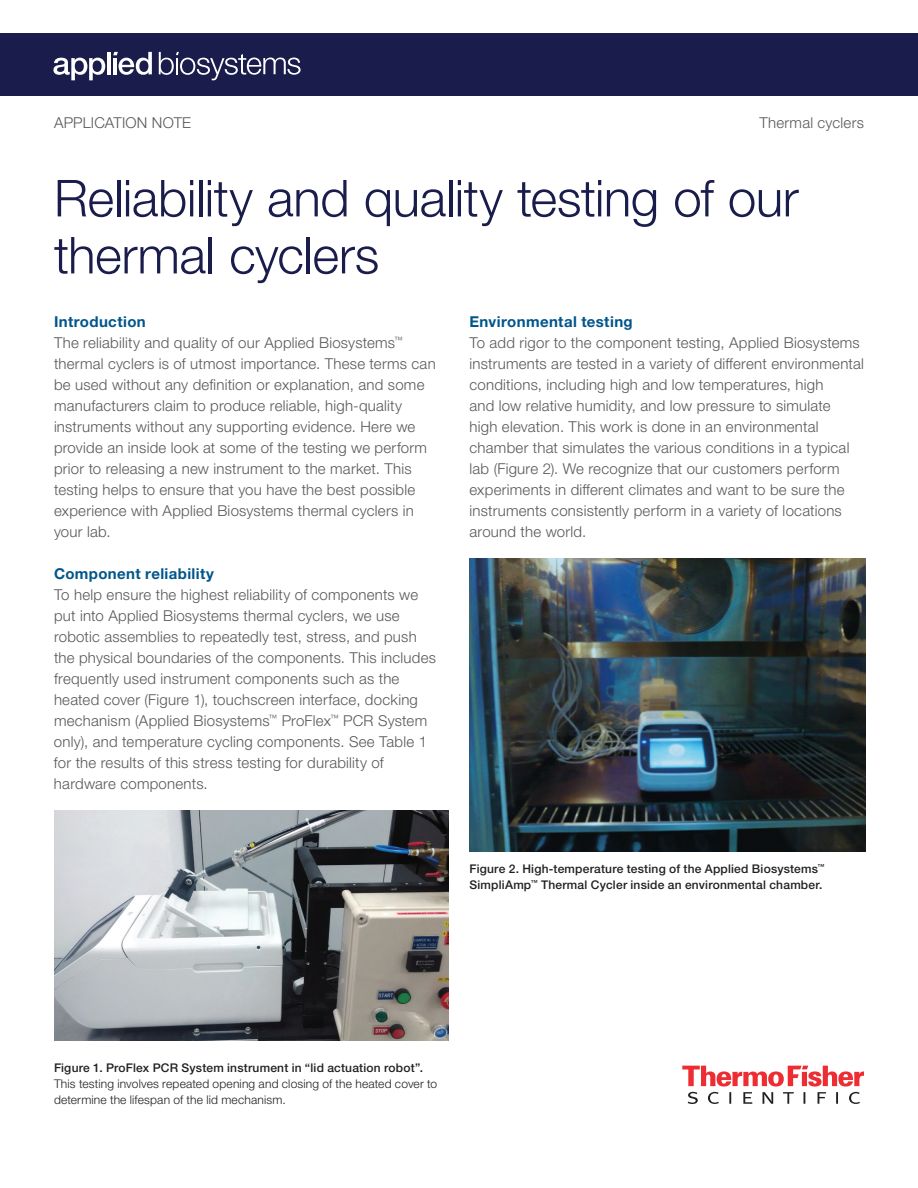
<style>
.page{position:relative;width:918px;height:1188px;background:#fff}
.page>*{position:absolute;margin:0;border:0;box-sizing:border-box;transform-origin:0 0}
.t1{font:300 51px/57px "Helvetica Neue LTW1 G";letter-spacing:-.01em;color:#1a1d4c}
.t2{font:300 15px/21px "Helvetica Neue LTW1 G";letter-spacing:.015em;color:#57585a}
.t3{font:700 15px "Helvetica Neue LTW1 G";letter-spacing:.025em;color:#01558a}
.t4{font:500 12px/15.8px "Helvetica Neue LTW1 G";letter-spacing:.02em;color:#231f20}
.t5{font:300 12px/15.8px "Helvetica Neue LTW1 G";letter-spacing:.015em;color:#231f20}
.s1{font-weight:700;color:#01558a}
</style>
<div class="page">
<img style="left:54px;top:810px;width:394px;height:231px">
<img style="left:470px;top:558px;width:395px;height:294px">
<svg style="left:682px;top:1066px;width:182px;height:38px"></svg>
<div style="left:0;top:33px;width:918px;height:63px;background:#1a1d4c"></div>
<svg style="left:159px;top:52px;width:142px;height:28px"></svg>
<svg style="left:53px;top:58px;width:52px;height:22px"></svg>
<hr style="left:107px;top:52px;width:3px;height:22px;background:#fff">
<svg style="left:113px;top:52px;width:39px;height:23px"></svg>
<p class="t2" style="left:54px;top:112px;width:139px">APPLICATION NOTE</p>
<p class="t2" style="left:759px;top:112px;width:106px">Thermal cyclers</p>
<h1 class="t1" style="left:54px;top:170px;width:746px">Reliability and quality testing of our thermal cyclers</h1>
<p class="t3" style="left:470px;top:312px;width:165px">Environmental testing</p>
<p class="t2" style="left:470px;top:332px;width:396px">To add rigor to the component testing, Applied Biosystems instruments are tested in a variety of different environmental conditions, including high and low temperatures, high<br>and low relative humidity, and low pressure to simulate<br>high elevation. This work is done in an environmental chamber that simulates the various conditions in a typical lab (Figure 2). We recognize that our customers perform experiments in different climates and want to be sure the instruments consistently perform in a variety of locations around the world.</p>
<p class="t2" style="left:54px;top:311px;width:383px"><span class="s1">Introduction<br></span>The reliability and quality of our Applied Biosystems<sup>™ </sup>thermal cyclers is of utmost importance. These terms can be used without any definition or explanation, and some manufacturers claim to produce reliable, high-quality instruments without any supporting evidence. Here we provide an inside look at some of the testing we perform prior to releasing a new instrument to the market. This testing helps to ensure that you have the best possible experience with Applied Biosystems thermal cyclers in your lab.</p>
<p class="t3" style="left:54px;top:564px;width:161px">Component reliability</p>
<p class="t2" style="left:54px;top:584px;width:384px">To help ensure the highest reliability of components we put into Applied Biosystems thermal cyclers, we use robotic assemblies to repeatedly test, stress, and push the physical boundaries of the components. This includes frequently used instrument components such as the heated cover (Figure 1), touchscreen interface, docking mechanism (Applied Biosystems<sup>™</sup> ProFlex<sup>™</sup> PCR System only), and temperature cycling components. See Table 1 for the results of this stress testing for durability of hardware components.</p>
<p class="t4" style="left:470px;top:861px;width:357px">Figure 2. High-temperature testing of the Applied Biosystems<sup>™<br></sup>SimpliAmp<sup>™</sup> Thermal Cycler inside an environmental chamber.</p>
<p class="t4" style="left:54px;top:1060px;width:371px">Figure 1. ProFlex PCR System instrument in “lid actuation robot”.</p>
<p class="t5" style="left:54px;top:1076px;width:385px">This testing involves repeated opening and closing of the heated cover to determine the lifespan of the lid mechanism.</p>
</div>
